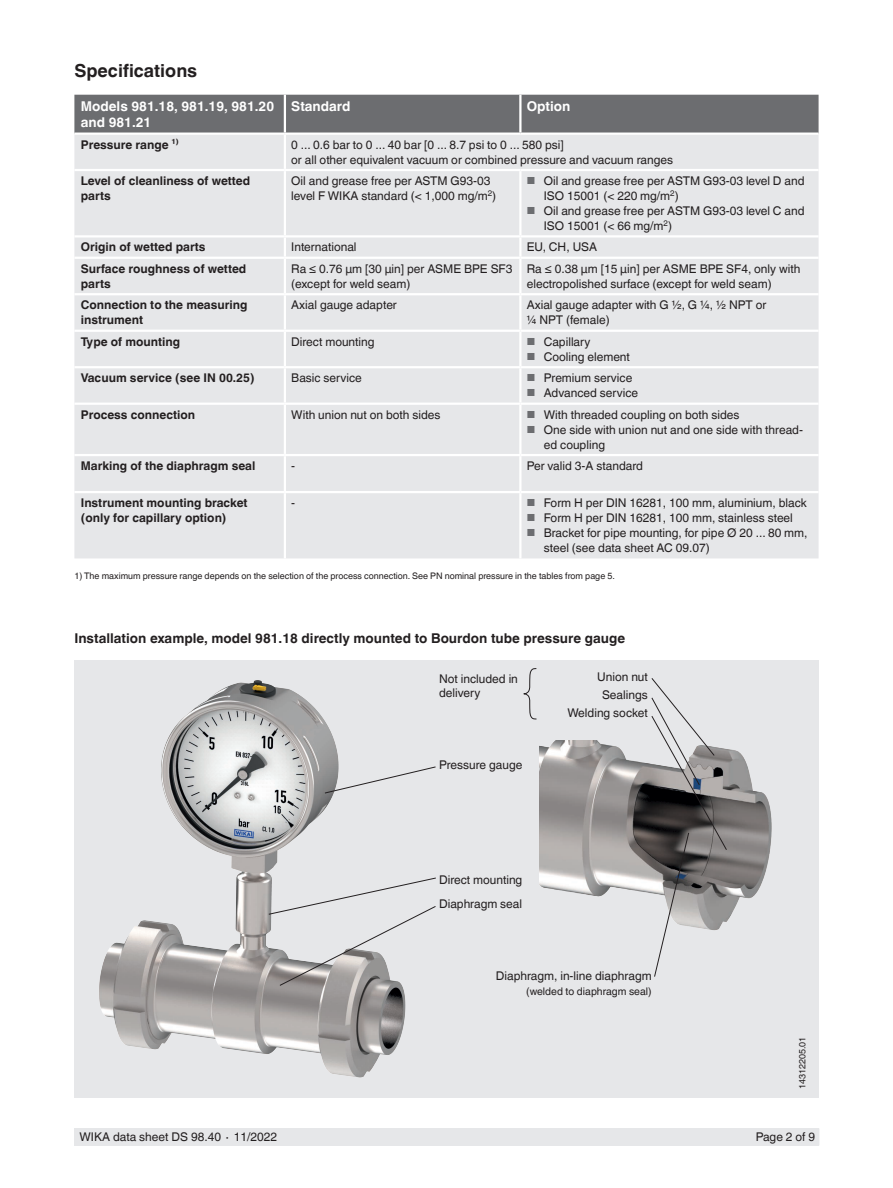
<style>
.page{position:relative;width:893px;height:1188px;background:#fff}
.page>*{position:absolute;margin:0;border:0;box-sizing:border-box;transform-origin:0 0}
.t1{font:700 18px "Helvetica World";color:#231f20}
.t2{font:700 13.5px "Helvetica World";color:#231f20}
.t3{font:700 13.5px/16.5px "Helvetica World";color:#fff}
.t4{font:12px/15px "Helvetica World";color:#231f20}
.t5{font:700 12px/15px "Helvetica World";color:#231f20}
.t6{font:10.5px "Helvetica World";color:#231f20}
.t7{font:9px "Helvetica World";color:#231f20}
.s1{font-size:10.2px;color:#6c6d70}
</style>
<div class="page">
<div style="left:75px;top:1128px;width:744px;height:17px;background:#e6e7e9"></div>
<div style="left:74px;top:660px;width:745px;height:437px;background:#e6e7e9"></div>
<img style="left:539px;top:740px;width:233px;height:181px">
<img style="left:91px;top:680px;width:320px;height:418px">
<div style="left:74px;top:95px;width:745px;height:38px;background:#6c6d70"></div>
<div style="left:74px;top:135px;width:745px;height:423px;background:#e6e7e9"></div>
<hr style="left:519px;top:405px;width:2px;height:49px;background:#fff">
<hr style="left:284px;top:95px;width:2px;height:38px;background:#fff">
<hr style="left:519px;top:95px;width:2px;height:38px;background:#fff">
<hr style="left:284px;top:135px;width:2px;height:34px;background:#fff">
<hr style="left:284px;top:332px;width:2px;height:34px;background:#fff">
<hr style="left:519px;top:332px;width:2px;height:34px;background:#fff">
<hr style="left:284px;top:368px;width:2px;height:35px;background:#fff">
<hr style="left:519px;top:368px;width:2px;height:35px;background:#fff">
<hr style="left:284px;top:405px;width:2px;height:49px;background:#fff">
<hr style="left:519px;top:171px;width:2px;height:64px;background:#fff">
<svg style="left:519px;top:238px;width:2px;height:19px"></svg>
<hr style="left:519px;top:259px;width:2px;height:34px;background:#fff">
<hr style="left:519px;top:295px;width:2px;height:35px;background:#fff">
<hr style="left:284px;top:456px;width:2px;height:35px;background:#fff">
<hr style="left:284px;top:171px;width:2px;height:64px;background:#fff">
<svg style="left:284px;top:238px;width:2px;height:19px"></svg>
<hr style="left:284px;top:259px;width:2px;height:34px;background:#fff">
<hr style="left:284px;top:295px;width:2px;height:35px;background:#fff">
<hr style="left:74px;top:169px;width:211px;height:2px;background:#fff">
<hr style="left:74px;top:235px;width:211px;height:3px;background:#fff">
<hr style="left:285px;top:235px;width:235px;height:3px;background:#fff">
<hr style="left:520px;top:235px;width:299px;height:3px;background:#fff">
<hr style="left:74px;top:257px;width:211px;height:2px;background:#fff">
<hr style="left:285px;top:257px;width:235px;height:2px;background:#fff">
<hr style="left:520px;top:257px;width:299px;height:2px;background:#fff">
<hr style="left:74px;top:293px;width:211px;height:2px;background:#fff">
<hr style="left:285px;top:293px;width:235px;height:2px;background:#fff">
<hr style="left:520px;top:293px;width:299px;height:2px;background:#fff">
<hr style="left:74px;top:330px;width:211px;height:2px;background:#fff">
<hr style="left:285px;top:330px;width:235px;height:2px;background:#fff">
<hr style="left:520px;top:330px;width:299px;height:2px;background:#fff">
<hr style="left:74px;top:366px;width:211px;height:2px;background:#fff">
<hr style="left:285px;top:366px;width:235px;height:2px;background:#fff">
<hr style="left:520px;top:366px;width:299px;height:2px;background:#fff">
<hr style="left:74px;top:403px;width:211px;height:2px;background:#fff">
<hr style="left:285px;top:403px;width:235px;height:2px;background:#fff">
<hr style="left:520px;top:403px;width:299px;height:2px;background:#fff">
<hr style="left:74px;top:454px;width:211px;height:2px;background:#fff">
<hr style="left:285px;top:454px;width:235px;height:2px;background:#fff">
<hr style="left:520px;top:454px;width:299px;height:2px;background:#fff">
<hr style="left:74px;top:491px;width:211px;height:2px;background:#fff">
<hr style="left:285px;top:491px;width:235px;height:2px;background:#fff">
<hr style="left:520px;top:491px;width:299px;height:2px;background:#fff">
<hr style="left:285px;top:169px;width:235px;height:2px;background:#fff">
<hr style="left:520px;top:169px;width:299px;height:2px;background:#fff">
<hr style="left:519px;top:456px;width:2px;height:35px;background:#fff">
<hr style="left:284px;top:493px;width:2px;height:65px;background:#fff">
<hr style="left:519px;top:493px;width:2px;height:65px;background:#fff">
<svg style="left:651px;top:678px;width:76px;height:299px"></svg>
<svg style="left:523px;top:668px;width:14px;height:52px"></svg>
<svg style="left:268px;top:877px;width:168px;height:109px"></svg>
<svg style="left:324px;top:766px;width:112px;height:28px"></svg>
<h1 class="t1" style="left:74px;top:60px;width:124px">Specifications</h1>
<p class="t3" style="left:81px;top:98px;width:195px">Models 981.18, 981.19, 981.20 and 981.21</p>
<p class="t3" style="left:291px;top:98px;width:61px">Standard</p>
<p class="t3" style="left:527px;top:98px;width:45px">Option</p>
<p class="t5" style="left:81px;top:137px;width:99px">Pressure range ¹⁾</p>
<p class="t4" style="left:291px;top:137px;width:383px">0 ... 0.6 bar to 0 ... 40 bar [0 ... 8.7 psi to 0 ... 580 psi]<br>or all other equivalent vacuum or combined pressure and vacuum ranges</p>
<p class="t5" style="left:81px;top:173px;width:171px">Level of cleanliness of wetted parts</p>
<p class="t4" style="left:291px;top:173px;width:206px">Oil and grease free per ASTM G93-03 level F WIKA standard (&lt; 1,000 mg/m<sup>2</sup>)</p>
<p class="t4" style="left:544px;top:173px;width:262px;text-indent:-17px"><span class="s1">■</span> Oil and grease free per ASTM G93-03 level D and<br>ISO 15001 (&lt; 220 mg/m<sup>2</sup>)</p>
<p class="t4" style="left:544px;top:203px;width:262px;text-indent:-17px"><span class="s1">■</span> Oil and grease free per ASTM G93-03 level C and<br>ISO 15001 (&lt; 66 mg/m<sup>2</sup>)</p>
<p class="t5" style="left:81px;top:240px;width:126px">Origin of wetted parts</p>
<p class="t4" style="left:291px;top:240px;width:67px">International</p>
<p class="t4" style="left:527px;top:240px;width:72px">EU, CH, USA</p>
<p class="t5" style="left:81px;top:261px;width:167px">Surface roughness of wetted parts</p>
<p class="t4" style="left:291px;top:261px;width:223px">Ra ≤ 0.76 μm [30 μin] per ASME BPE SF3 (except for weld seam)</p>
<p class="t4" style="left:527px;top:261px;width:275px">Ra ≤ 0.38 μm [15 μin] per ASME BPE SF4, only with electropolished surface (except for weld seam)</p>
<p class="t5" style="left:81px;top:298px;width:168px">Connection to the measuring instrument</p>
<p class="t4" style="left:291px;top:298px;width:107px">Axial gauge adapter</p>
<p class="t4" style="left:527px;top:298px;width:241px">Axial gauge adapter with G ½, G ¼, ½ NPT or ¼ NPT (female)</p>
<p class="t5" style="left:81px;top:334px;width:101px">Type of mounting</p>
<p class="t4" style="left:291px;top:334px;width:85px">Direct mounting</p>
<p class="t4" style="left:527px;top:334px;width:65px"><span class="s1">■</span> Capillary</p>
<p class="t4" style="left:527px;top:349px;width:105px"><span class="s1">■</span> Cooling element</p>
<p class="t5" style="left:81px;top:371px;width:175px">Vacuum service (see IN 00.25)</p>
<p class="t4" style="left:291px;top:371px;width:72px">Basic service</p>
<p class="t4" style="left:527px;top:371px;width:107px"><span class="s1">■</span> Premium service</p>
<p class="t4" style="left:527px;top:386px;width:113px"><span class="s1">■</span> Advanced service</p>
<p class="t5" style="left:81px;top:407px;width:116px">Process connection</p>
<p class="t4" style="left:291px;top:407px;width:151px">With union nut on both sides</p>
<p class="t4" style="left:527px;top:407px;width:214px"><span class="s1">■</span> With threaded coupling on both sides</p>
<p class="t4" style="left:544px;top:422px;width:261px;text-indent:-17px"><span class="s1">■</span> One side with union nut and one side with thread&shy;ed coupling</p>
<p class="t5" style="left:81px;top:458px;width:176px">Marking of the diaphragm seal</p>
<p class="t4" style="left:291px;top:458px;width:5px">-</p>
<p class="t4" style="left:527px;top:458px;width:118px">Per valid 3-A standard</p>
<p class="t5" style="left:81px;top:495px;width:168px">Instrument mounting bracket (only for capillary option)</p>
<p class="t4" style="left:291px;top:495px;width:5px">-</p>
<p class="t4" style="left:527px;top:495px;width:282px"><span class="s1">■</span> Form H per DIN 16281, 100 mm, aluminium, black</p>
<p class="t4" style="left:527px;top:510px;width:268px"><span class="s1">■</span> Form H per DIN 16281, 100 mm, stainless steel</p>
<p class="t4" style="left:544px;top:525px;width:265px;text-indent:-17px"><span class="s1">■</span> Bracket for pipe mounting, for pipe Ø 20 ... 80 mm, steel (see data sheet AC 09.07)</p>
<p class="t7" style="left:74px;top:571px;width:542px">1) The maximum pressure range depends on the selection of the process connection. See PN nominal pressure in the tables from page 5.</p>
<p class="t2" style="left:74px;top:631px;width:552px">Installation example, model 981.18 directly mounted to Bourdon tube pressure gauge</p>
<p class="t4" style="left:439px;top:672px;width:80px;line-height:13.5px">Not included in delivery</p>
<p class="t4" style="left:567px;top:668px;width:82px;line-height:18px;text-align:right">Union nut<br>Sealings<br>Welding socket</p>
<p class="t4" style="left:439px;top:757px;width:85px">Pressure gauge</p>
<p class="t4" style="left:439px;top:868px;width:85px;line-height:24px">Direct mounting<br>Diaphragm seal</p>
<p class="t4" style="left:496px;top:968px;width:157px">Diaphragm, in-line diaphragm</p>
<p class="t6" style="left:526px;top:985px;width:127px">(welded to diaphragm seal)</p>
<p class="t7" style="left:797px;top:1089px;width:54px;rotate:-90deg">14312205.01</p>
<p class="t4" style="left:80px;top:1130px;width:199px">WIKA data sheet DS 98.40 ∙ 11/2022</p>
<p class="t4" style="left:756px;top:1130px;width:61px">Page 2 of 9</p>
</div>
